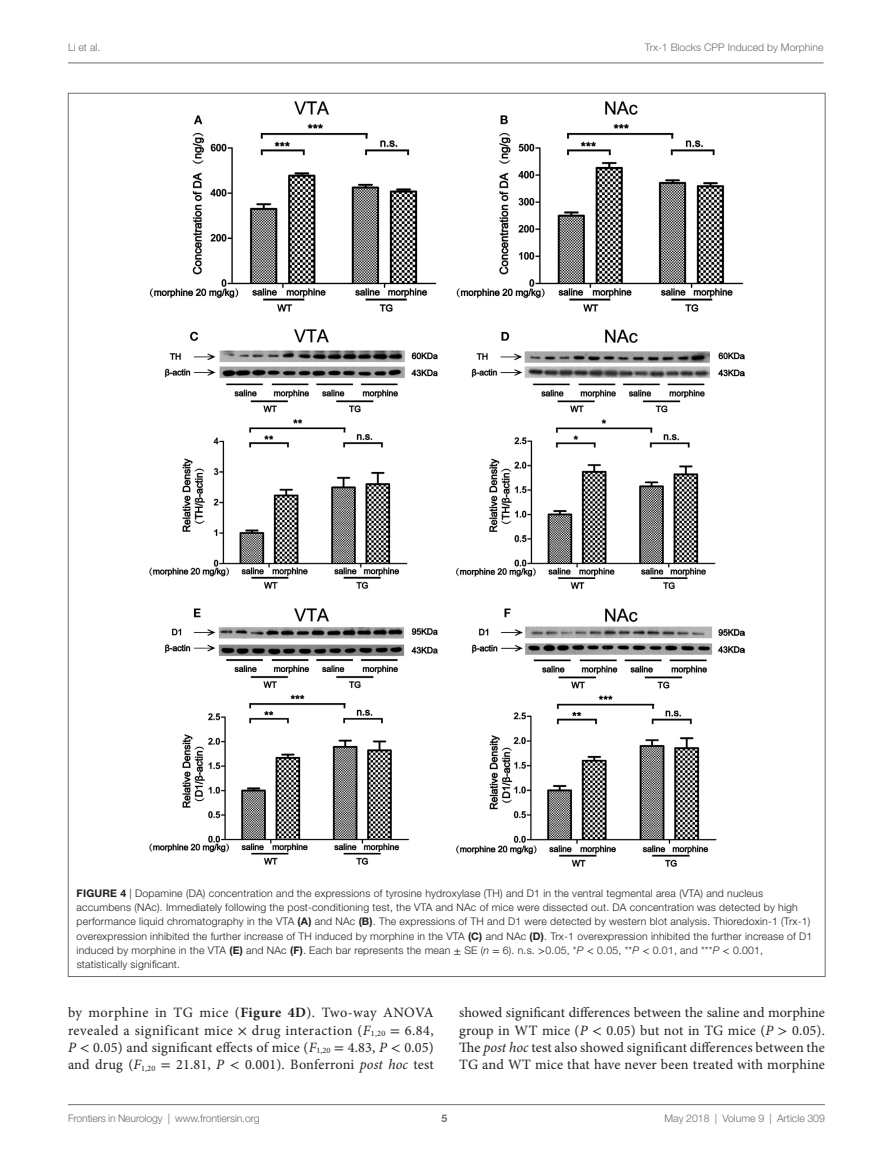
<style>
.page{position:relative;width:893px;height:1170px;background:#fff}
.page>*{position:absolute;margin:0;border:0;box-sizing:border-box;transform-origin:0 0}
.t1{font:14.25px/17.2px "Minion Pro";letter-spacing:.01em;color:#231f20;text-align:justify}
.t2{font:300 10.5px/14.2px "Helvetica Neue LT Std";letter-spacing:.02em;color:#231f20}
.t3{font:300 10.5px "Helvetica Neue LT Std";color:#6c6d70}
.t4{font:700 10.5px "Helvetica Neue LT Std";color:#6c6d70}
.s1{font-weight:700}
.s2{font-family:"STIX General";font-weight:400}
.s3{font-style:italic}
.s4{font-family:"STIX General"}
</style>
<div class="page">
<img style="left:149px;top:102px;width:595px;height:764px">
<hr style="left:68px;top:1104px;width:757px;height:1px;background:#6c6d70">
<hr style="left:68px;top:63px;width:755px;height:1px;background:#6c6d70">
<p class="t3" style="left:68px;top:41px;width:34px">Li et al.</p>
<p class="t3" style="left:645px;top:41px;width:180px">Trx-1 Blocks CPP Induced by Morphine</p>
<p class="t2" style="left:77px;top:885px;width:737px"><span class="s1">FIGURE 4</span> | Dopamine (DA) concentration and the expressions of tyrosine hydroxylase (TH) and D1 in the ventral tegmental area (VTA) and nucleus accumbens (NAc). Immediately following the post-conditioning test, the VTA and NAc of mice were dissected out. DA concentration was detected by high performance liquid chromatography in the VTA <span class="s1">(A)</span> and NAc <span class="s1">(B)</span>. The expressions of TH and D1 were detected by western blot analysis. Thioredoxin-1 (Trx-1) overexpression inhibited the further increase of TH induced by morphine in the VTA <span class="s1">(C)</span> and NAc <span class="s1">(D)</span>. Trx-1 overexpression inhibited the further increase of D1 induced by morphine in the VTA <span class="s1">(E)</span> and NAc <span class="s1">(F)</span>. Each bar represents the mean <span class="s2">±</span> SE (<span class="s3">n</span> <span class="s2">=</span> 6). n.s. <span class="s2">&gt;</span>0.05, *<span class="s3">P</span> <span class="s2">&lt;</span> 0.05, **<span class="s3">P</span> <span class="s2">&lt;</span> 0.01, and ***<span class="s3">P</span> <span class="s2">&lt;</span> 0.001, statistically significant.</p>
<h1 class="t1" style="left:68px;top:1004px;width:367px">by morphine in TG mice (<span class="s1">Figure 4D</span>). Two-way ANOVA revealed a significant mice <span class="s4">×</span> drug interaction (<span class="s3">F</span><sub>1,20</sub> <span class="s4">=</span> 6.84, <span class="s3">P</span> <span class="s4">&lt;</span> 0.05) and significant effects of mice (<span class="s3">F</span><sub>1,20</sub> <span class="s4">=</span> 4.83, <span class="s3">P</span> <span class="s4">&lt;</span> 0.05) and drug (<span class="s3">F</span><sub>1,20</sub> <span class="s4">=</span> 21.81, <span class="s3">P</span> <span class="s4">&lt;</span> 0.001). Bonferroni <span class="s3">post hoc</span> test</h1>
<p class="t1" style="left:459px;top:1004px;width:367px">showed significant differences between the saline and morphine group in WT mice (<span class="s3">P</span> <span class="s4">&lt;</span> 0.05) but not in TG mice (<span class="s3">P</span> <span class="s4">&gt;</span> 0.05).<br>The <span class="s3">post hoc</span> test also showed significant differences between the TG and WT mice that have never been treated with morphine</p>
<p class="t3" style="left:68px;top:1111px;width:193px">Frontiers in Neurology | www.frontiersin.org</p>
<p class="t3" style="left:665px;top:1111px;width:162px">May 2018 | Volume 9 | Article 309</p>
<p class="t4" style="left:441px;top:1111px;width:7px">5</p>
</div>
